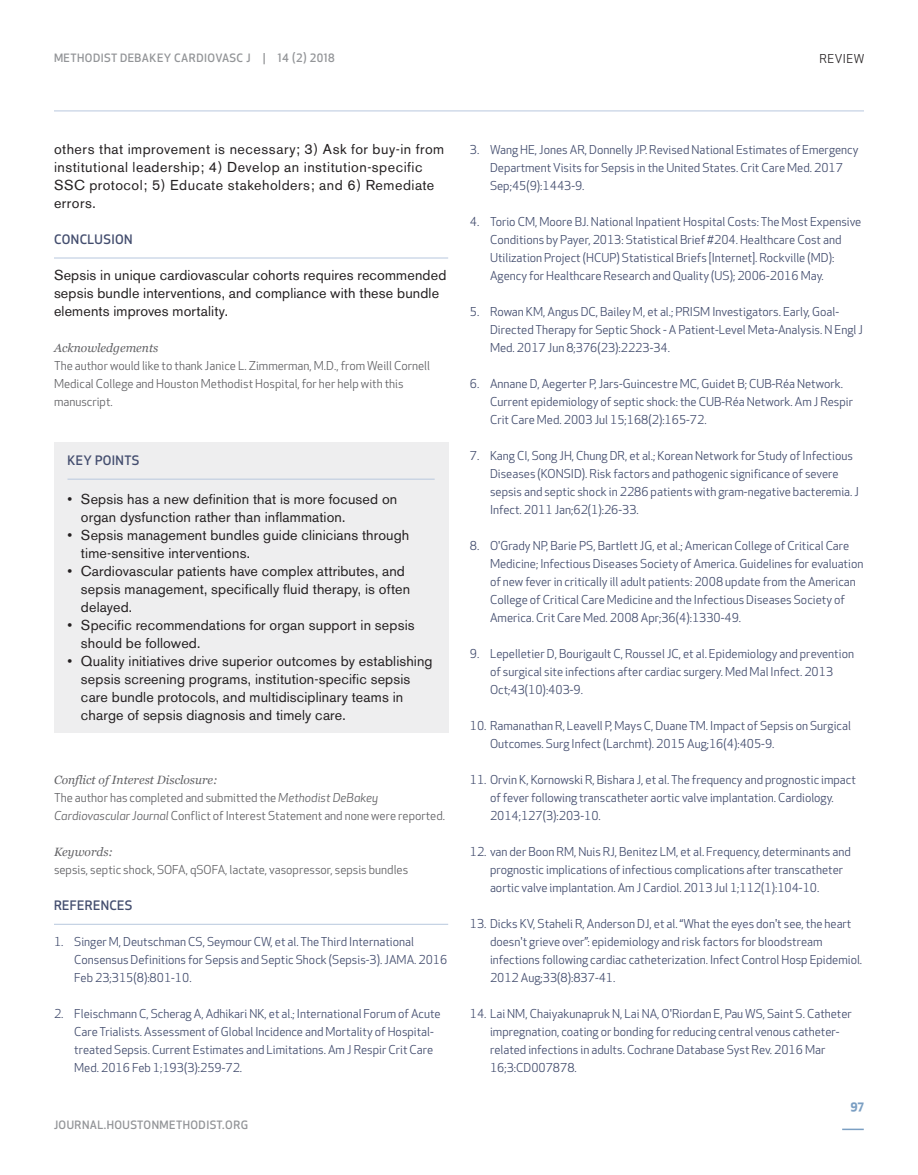
<style>
.page{position:relative;width:918px;height:1175px;background:#fff}
.page>*{position:absolute;margin:0;border:0;box-sizing:border-box;transform-origin:0 0}
.t1{font:14.25px/18px "Akzidenz Grotesk BE";letter-spacing:.01em;color:#231f20}
.t2{font:14.25px/18px "Akzidenz Grotesk BE";letter-spacing:.035em;color:#231f20}
.t3{font:500 12.75px "Apex New";letter-spacing:.03em;color:#434d6e}
.t4{font:12px/18px "Apex New";color:#434d6e}
.t5{font:12px/18px "Apex New";color:#636366}
.t6{font:italic 12px "Georgia";color:#636366}
.t7{font:12px "Apex New";letter-spacing:.04em;color:#231f20}
.t8{font:700 12px "Apex New";color:#7b9fc3}
.t9{font:500 11.25px "Apex New";letter-spacing:.04em;color:#939598}
.s1{font-style:italic}
</style>
<div class="page">
<hr style="left:842px;top:1128px;width:22px;height:2px;background:#7b9fc3">
<hr style="left:54px;top:110px;width:810px;height:1px;background:#b8c8de">
<hr style="left:54px;top:258px;width:394px;height:1px;background:#b8c8de">
<hr style="left:54px;top:924px;width:394px;height:1px;background:#b8c8de">
<div style="left:54px;top:442px;width:394px;height:291px;background:#eeeeef"></div>
<hr style="left:68px;top:479px;width:367px;height:1px;background:#b8c8de">
<p class="t9" style="left:54px;top:51px;width:282px">METHODIST DEBAKEY CARDIOVASC J | 14 (2) 2018</p>
<p class="t7" style="left:819px;top:51px;width:46px">REVIEW</p>
<p class="t2" style="left:54px;top:140px;width:392px">others that improvement is necessary; 3) Ask for buy-in from institutional leadership; 4) Develop an institution-specific SSC protocol; 5) Educate stakeholders; and 6) Remediate errors.</p>
<p class="t3" style="left:54px;top:231px;width:80px">CONCLUSION</p>
<p class="t1" style="left:54px;top:266px;width:394px">Sepsis in unique cardiovascular cohorts requires recommended sepsis bundle interventions, and compliance with these bundle elements improves mortality.</p>
<p class="t6" style="left:54px;top:340px;width:106px">Acknowledgements</p>
<p class="t5" style="left:54px;top:357px;width:377px">The author would like to thank Janice L. Zimmerman, M.D., from Weill Cornell<br>Medical College and Houston Methodist Hospital, for her help with this manuscript.</p>
<p class="t3" style="left:68px;top:452px;width:73px">KEY POINTS</p>
<p class="t1" style="left:81px;top:489px;width:318px;text-indent:-13px">• Sepsis has a new definition that is more focused on organ dysfunction rather than inflammation.</p>
<p class="t1" style="left:81px;top:525px;width:330px;text-indent:-13px">• Sepsis management bundles guide clinicians through time-sensitive interventions.</p>
<p class="t1" style="left:81px;top:561px;width:331px;text-indent:-13px">• Cardiovascular patients have complex attributes, and sepsis management, specifically fluid therapy, is often delayed.</p>
<p class="t1" style="left:81px;top:615px;width:335px;text-indent:-13px">• Specific recommendations for organ support in sepsis should be followed.</p>
<p class="t1" style="left:81px;top:651px;width:353px;text-indent:-13px">• Quality initiatives drive superior outcomes by establishing sepsis screening programs, institution-specific sepsis care bundle protocols, and multidisciplinary teams in charge of sepsis diagnosis and timely care.</p>
<p class="t6" style="left:54px;top:772px;width:165px">Conflict of Interest Disclosure:</p>
<p class="t5" style="left:54px;top:789px;width:393px">The author has completed and submitted the <span class="s1">Methodist DeBakey<br>Cardiovascular Journal</span> Conflict of Interest Statement and none were reported.</p>
<p class="t6" style="left:54px;top:844px;width:61px">Keywords:</p>
<p class="t5" style="left:54px;top:861px;width:356px">sepsis, septic shock, SOFA, qSOFA, lactate, vasopressor, sepsis bundles</p>
<p class="t3" style="left:54px;top:897px;width:80px">REFERENCES</p>
<p class="t4" style="left:74px;top:933px;width:375px;text-indent:-20px">1. Singer M, Deutschman CS, Seymour CW, et al. The Third International<br>Consensus Definitions for Sepsis and Septic Shock (Sepsis-3). JAMA. 2016<br>Feb 23;315(8):801-10.</p>
<p class="t4" style="left:74px;top:1005px;width:368px;text-indent:-20px">2. Fleischmann C, Scherag A, Adhikari NK, et al.; International Forum of Acute Care Trialists. Assessment of Global Incidence and Mortality of Hospital&shy;treated Sepsis. Current Estimates and Limitations. Am J Respir Crit Care Med. 2016 Feb 1;193(3):259-72.</p>
<p class="t9" style="left:54px;top:1117px;width:196px">JOURNAL.HOUSTONMETHODIST.ORG</p>
<p class="t4" style="left:490px;top:141px;width:370px;text-indent:-20px">3. Wang HE, Jones AR, Donnelly JP. Revised National Estimates of Emergency<br>Department Visits for Sepsis in the United States. Crit Care Med. 2017<br>Sep;45(9):1443-9.</p>
<p class="t4" style="left:490px;top:213px;width:373px;text-indent:-20px">4. Torio CM, Moore BJ. National Inpatient Hospital Costs: The Most Expensive Conditions by Payer, 2013: Statistical Brief #204. Healthcare Cost and Utilization Project (HCUP) Statistical Briefs [Internet]. Rockville (MD):<br>Agency for Healthcare Research and Quality (US); 2006-2016 May.</p>
<p class="t4" style="left:490px;top:303px;width:374px;text-indent:-20px">5. Rowan KM, Angus DC, Bailey M, et al.; PRISM Investigators. Early, Goal-<br>Directed Therapy for Septic Shock - A Patient-Level Meta-Analysis. N Engl J<br>Med. 2017 Jun 8;376(23):2223-34.</p>
<p class="t4" style="left:490px;top:375px;width:365px;text-indent:-20px">6. Annane D, Aegerter P, Jars-Guincestre MC, Guidet B; CUB-Réa Network.<br>Current epidemiology of septic shock: the CUB-Réa Network. Am J Respir<br>Crit Care Med. 2003 Jul 15;168(2):165-72.</p>
<p class="t4" style="left:490px;top:447px;width:370px;text-indent:-20px">7. Kang CI, Song JH, Chung DR, et al.; Korean Network for Study of Infectious Diseases (KONSID). Risk factors and pathogenic significance of severe sepsis and septic shock in 2286 patients with gram-negative bacteremia. J Infect. 2011 Jan;62(1):26-33.</p>
<p class="t4" style="left:490px;top:537px;width:375px;text-indent:-20px">8. O'Grady NP, Barie PS, Bartlett JG, et al.; American College of Critical Care Medicine; Infectious Diseases Society of America. Guidelines for evaluation of new fever in critically ill adult patients: 2008 update from the American College of Critical Care Medicine and the Infectious Diseases Society of America. Crit Care Med. 2008 Apr;36(4):1330-49.</p>
<p class="t4" style="left:490px;top:645px;width:366px;text-indent:-20px">9. Lepelletier D, Bourigault C, Roussel JC, et al. Epidemiology and prevention of surgical site infections after cardiac surgery. Med Mal Infect. 2013<br>Oct;43(10):403-9.</p>
<p class="t4" style="left:490px;top:717px;width:362px;text-indent:-20px">10. Ramanathan R, Leavell P, Mays C, Duane TM. Impact of Sepsis on Surgical<br>Outcomes. Surg Infect (Larchmt). 2015 Aug;16(4):405-9.</p>
<p class="t4" style="left:490px;top:771px;width:367px;text-indent:-20px">11. Orvin K, Kornowski R, Bishara J, et al. The frequency and prognostic impact of fever following transcatheter aortic valve implantation. Cardiology.<br>2014;127(3):203-10.</p>
<p class="t4" style="left:490px;top:843px;width:362px;text-indent:-20px">12. van der Boon RM, Nuis RJ, Benitez LM, et al. Frequency, determinants and prognostic implications of infectious complications after transcatheter aortic valve implantation. Am J Cardiol. 2013 Jul 1;112(1):104-10.</p>
<p class="t4" style="left:490px;top:915px;width:374px;text-indent:-20px">13. Dicks KV, Staheli R, Anderson DJ, et al. “What the eyes don't see, the heart doesn't grieve over”: epidemiology and risk factors for bloodstream infections following cardiac catheterization. Infect Control Hosp Epidemiol.<br>2012 Aug;33(8):837-41.</p>
<p class="t4" style="left:490px;top:1005px;width:363px;text-indent:-20px">14. Lai NM, Chaiyakunapruk N, Lai NA, O'Riordan E, Pau WS, Saint S. Catheter impregnation, coating or bonding for reducing central venous catheter&shy;related infections in adults. Cochrane Database Syst Rev. 2016 Mar 16;3:CD007878.</p>
<p class="t8" style="left:850px;top:1097px;width:15px">97</p>
</div>
